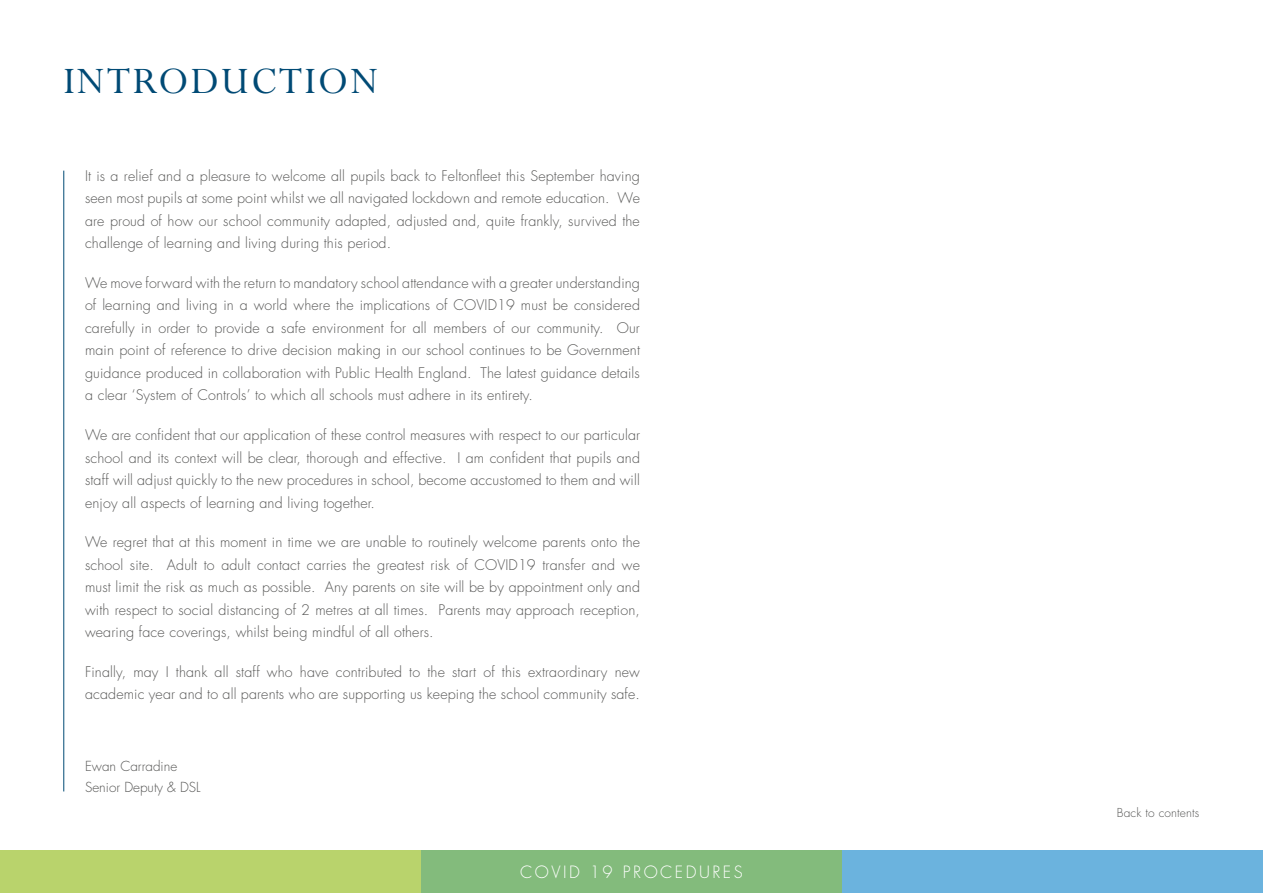
<style>
.page{position:relative;width:1263px;height:893px;background:#fff}
.page>*{position:absolute;margin:0;border:0;box-sizing:border-box;transform-origin:0 0}
.t1{font:42px "Perpetua";letter-spacing:.05em;color:#004a75}
.t2{font:300 16.5px "Futura";letter-spacing:.15em;color:#fff}
.t3{font:300 14.25px/22.5px "Futura";letter-spacing:.01em;color:#575756;text-align:justify}
.t4{font:300 13.5px "Futura";color:#575756}
.t5{font:300 12px "Futura";letter-spacing:.01em;color:#575756}
</style>
<div class="page">
<div style="left:0;top:850px;width:421px;height:43px;background:#b9d36c"></div>
<div style="left:421px;top:850px;width:421px;height:43px;background:#83bb7c"></div>
<div style="left:842px;top:850px;width:421px;height:43px;background:#6bb3de"></div>
<hr style="left:63px;top:171px;width:1px;height:620px;background:#004a75">
<p class="t1" style="left:64px;top:59px;width:316px">INTRODUCTION</p>
<p class="t3" style="left:85px;top:165px;width:556px">It is a relief and a pleasure to welcome all pupils back to Feltonfleet this September having seen most pupils at some point whilst we all navigated lockdown and remote education. We are proud of how our school community adapted, adjusted and, quite frankly, survived the challenge of learning and living during this period.</p>
<p class="t3" style="left:85px;top:272px;width:556px">We move forward with the return to mandatory school attendance with a greater understanding of learning and living in a world where the implications of COVID19 must be considered carefully in order to provide a safe environment for all members of our community. Our main point of reference to drive decision making in our school continues to be Government guidance produced in collaboration with Public Health England. The latest guidance details a clear ‘System of Controls’ to which all schools must adhere in its entirety.</p>
<p class="t3" style="left:85px;top:424px;width:556px">We are confident that our application of these control measures with respect to our particular school and its context will be clear, thorough and effective. I am confident that pupils and staff will adjust quickly to the new procedures in school, become accustomed to them and will enjoy all aspects of learning and living together.</p>
<p class="t3" style="left:85px;top:531px;width:556px">We regret that at this moment in time we are unable to routinely welcome parents onto the school site. Adult to adult contact carries the greatest risk of COVID19 transfer and we must limit the risk as much as possible. Any parents on site will be by appointment only and with respect to social distancing of 2 metres at all times. Parents may approach reception, wearing face coverings, whilst being mindful of all others.</p>
<p class="t3" style="left:85px;top:660px;width:556px">Finally, may I thank all staff who have contributed to the start of this extraordinary new academic year and to all parents who are supporting us keeping the school community safe.</p>
<p class="t4" style="left:85px;top:758px;width:94px">Ewan Carradine</p>
<p class="t4" style="left:85px;top:779px;width:117px">Senior Deputy &amp; DSL</p>
<p class="t2" style="left:520px;top:862px;width:224px">COVID 19 PROCEDURES</p>
<p class="t5" style="left:1117px;top:806px;width:84px">Back to contents</p>
</div>
